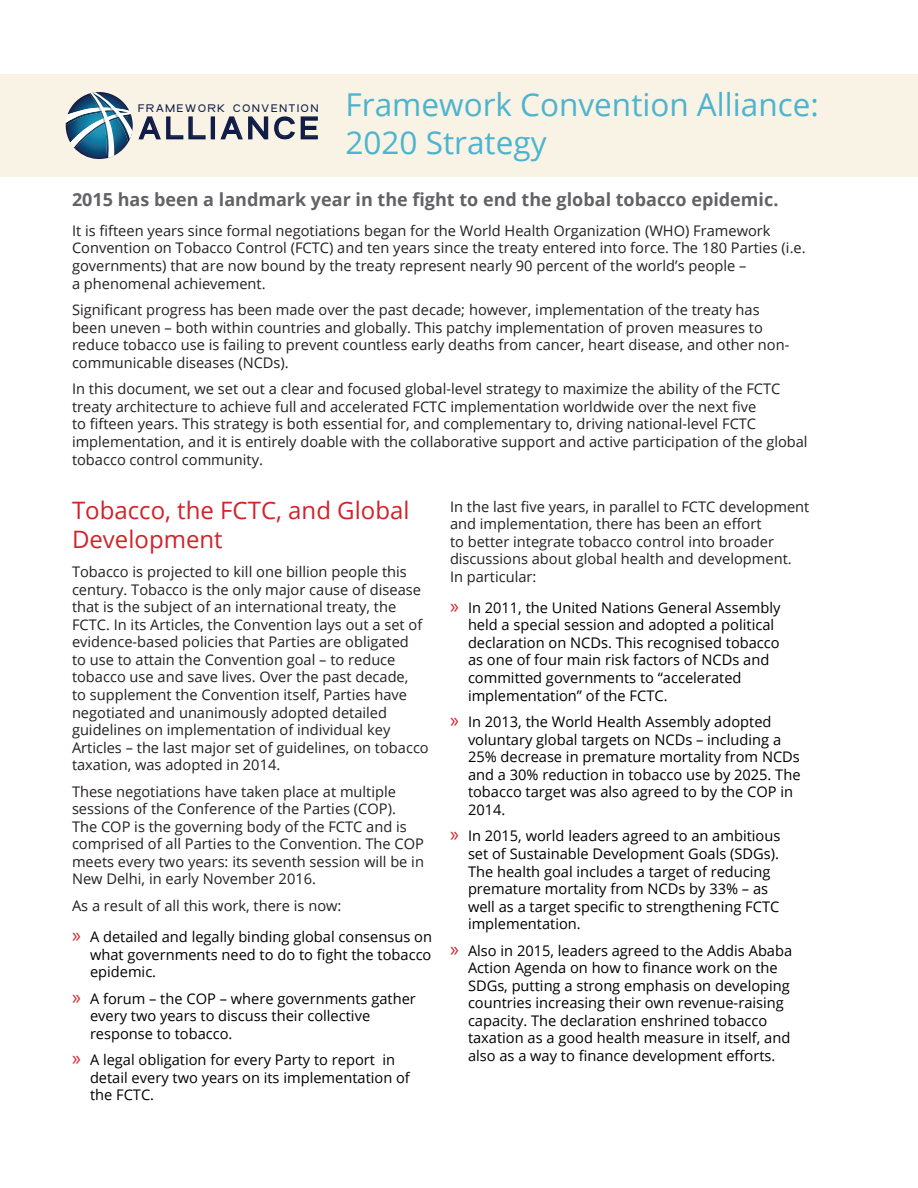
<style>
.page{position:relative;width:918px;height:1188px;background:#fff}
.page>*{position:absolute;margin:0;border:0;box-sizing:border-box;transform-origin:0 0}
.t1{font:500 32.25px "SF Arborcrest";letter-spacing:.15em;color:#101c46;scale:1.07 1}
.Headings{font:31.5px/37.8px "Open Sans";color:#4db3cf}
.Headings_2{font:24px/28.8px "Open Sans";color:#d1232a}
._1st_Para{font:700 18px "Open Sans";color:#636366}
.t2{font:14.7px/17.5px "Open Sans";color:#231f20}
.t3{font:14.7px/17.5px "Open Sans";color:#000}
.t4{font:500 11.55px "SF Arborcrest";letter-spacing:.15em;color:#101c46;scale:1.07 1}
.s1{font-family:"Myriad Pro";font-size:21px;color:#d1232a}
</style>
<div class="page">
<div style="left:0;top:74px;width:918px;height:102px;background:#f8f3e4"></div>
<div style="left:211px;top:116px;width:4px;height:23px;border:1px solid #101c46"></div>
<svg style="left:220px;top:116px;width:98px;height:24px"></svg>
<svg style="left:66px;top:92px;width:140px;height:67px"></svg>
<p class="Headings" style="left:346px;top:85px;width:475px">Framework Convention Alliance:<br>2020 Strategy</p>
<p class="_1st_Para" style="left:72px;top:187px;width:708px">2015 has been a landmark year in the fight to end the global tobacco epidemic.</p>
<p class="t2" style="left:72px;top:221px;width:735px">It is fifteen years since formal negotiations began for the World Health Organization (WHO) Framework Convention on Tobacco Control (FCTC) and ten years since the treaty entered into force. The 180 Parties (i.e. governments) that are now bound by the treaty represent nearly 90 percent of the world’s people –<br>a phenomenal achievement.</p>
<p class="t2" style="left:72px;top:301px;width:719px">Significant progress has been made over the past decade; however, implementation of the treaty has been uneven – both within countries and globally. This patchy implementation of proven measures to reduce tobacco use is failing to prevent countless early deaths from cancer, heart disease, and other non&shy;communicable diseases (NCDs).</p>
<p class="t2" style="left:72px;top:380px;width:737px">In this document, we set out a clear and focused global-level strategy to maximize the ability of the FCTC treaty architecture to achieve full and accelerated FCTC implementation worldwide over the next five<br>to fifteen years. This strategy is both essential for, and complementary to, driving national-level FCTC implementation, and it is entirely doable with the collaborative support and active participation of the global tobacco control community.</p>
<p class="Headings_2" style="left:72px;top:495px;width:339px">Tobacco, the FCTC, and Global<br>Development</p>
<p class="t2" style="left:72px;top:563px;width:358px">Tobacco is projected to kill one billion people this century. Tobacco is the only major cause of disease that is the subject of an international treaty, the FCTC. In its Articles, the Convention lays out a set of evidence-based policies that Parties are obligated<br>to use to attain the Convention goal – to reduce tobacco use and save lives. Over the past decade,<br>to supplement the Convention itself, Parties have negotiated and unanimously adopted detailed guidelines on implementation of individual key Articles – the last major set of guidelines, on tobacco taxation, was adopted in 2014.</p>
<p class="t2" style="left:72px;top:782px;width:354px">These negotiations have taken place at multiple sessions of the Conference of the Parties (COP).<br>The COP is the governing body of the FCTC and is comprised of all Parties to the Convention. The COP meets every two years: its seventh session will be in New Delhi, in early November 2016.</p>
<p class="t2" style="left:72px;top:897px;width:271px">As a result of all this work, there is now:</p>
<p class="t3" style="left:90px;top:928px;width:344px;text-align:justify;text-indent:-18px"><span class="s1">»</span> A detailed and legally binding global consensus on what governments need to do to fight the tobacco epidemic.</p>
<p class="t3" style="left:90px;top:989px;width:327px;text-indent:-18px"><span class="s1">»</span> A forum – the COP – where governments gather every two years to discuss their collective response to tobacco.</p>
<p class="t3" style="left:90px;top:1051px;width:321px;text-indent:-18px"><span class="s1">»</span> A legal obligation for every Party to report in detail every two years on its implementation of the FCTC.</p>
<p class="t4" style="left:138px;top:102px;width:170px">FRAMEWORK CONVENTION</p>
<p class="t1" style="left:139px;top:110px;width:169px">ALLIANCE</p>
<p class="t2" style="left:450px;top:497px;width:361px">In the last five years, in parallel to FCTC development and implementation, there has been an effort<br>to better integrate tobacco control into broader discussions about global health and development.<br>In particular:</p>
<p class="t3" style="left:468px;top:598px;width:314px;text-indent:-18px"><span class="s1">»</span> In 2011, the United Nations General Assembly held a special session and adopted a political declaration on NCDs. This recognised tobacco as one of four main risk factors of NCDs and committed governments to “accelerated implementation” of the FCTC.</p>
<p class="t3" style="left:468px;top:713px;width:334px;text-indent:-18px"><span class="s1">»</span> In 2013, the World Health Assembly adopted voluntary global targets on NCDs – including a 25% decrease in premature mortality from NCDs and a 30% reduction in tobacco use by 2025. The tobacco target was also agreed to by the COP in 2014.</p>
<p class="t3" style="left:468px;top:827px;width:314px;text-indent:-18px"><span class="s1">»</span> In 2015, world leaders agreed to an ambitious set of Sustainable Development Goals (SDGs).<br>The health goal includes a target of reducing premature mortality from NCDs by 33% – as well as a target specific to strengthening FCTC implementation.</p>
<p class="t3" style="left:468px;top:941px;width:326px;text-indent:-18px"><span class="s1">»</span> Also in 2015, leaders agreed to the Addis Ababa Action Agenda on how to finance work on the SDGs, putting a strong emphasis on developing countries increasing their own revenue-raising capacity. The declaration enshrined tobacco taxation as a good health measure in itself, and also as a way to finance development efforts.</p>
</div>
